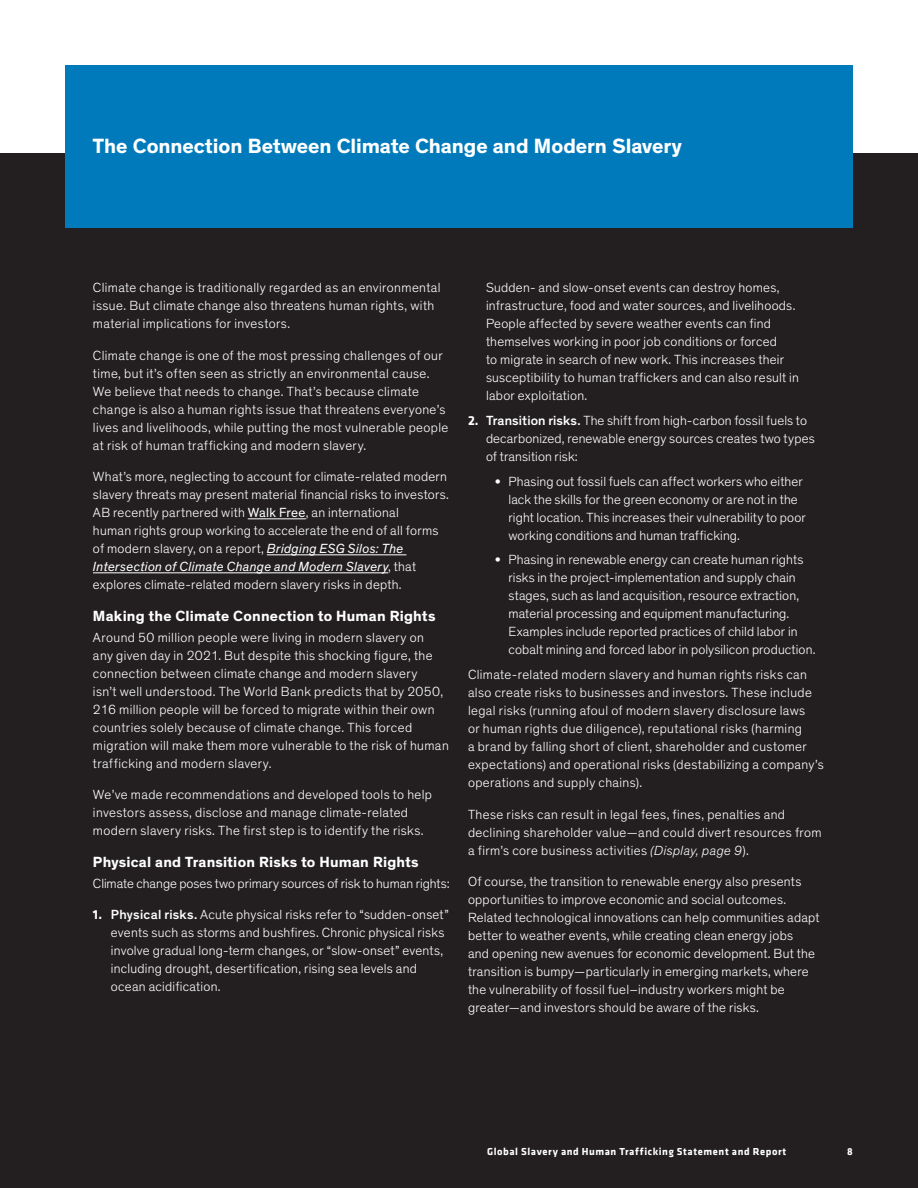
<style>
.page{position:relative;width:918px;height:1188px;background:#231f20}
.page>*{position:absolute;margin:0;border:0;box-sizing:border-box;transform-origin:0 0}
.Duo_Color_Box_Title_14_16_KO{font:700 21px "Theinhardt";letter-spacing:-.005em;color:#fff}
.Subhead_Level_1_Theinhardt_10_12_KO{font:700 15px "Theinhardt";letter-spacing:.015em;color:#fff}
.Body_Copy_9_12_KO{font:300 13.5px/18px "Theinhardt";letter-spacing:.02em;color:#fff}
.Body_Copy_9_12_KO-2{font:300 13.5px "Theinhardt";color:#fff}
.Page_Footer_7_11_Left{font:700 10.5px "Klavika";letter-spacing:.055em;color:#fff}
.s1{font-weight:400}
.s2{font-weight:400;font-style:italic}
.s3{font-family:"Klavika";font-weight:700}
.s4{font-weight:500}
.s5{font-weight:700}
.s6{font-style:italic}
</style>
<div class="page">
<div style="left:0;top:0;width:918px;height:156px;background:#fff"></div>
<div style="left:0;top:154px;width:918px;height:74px;background:#231f20"></div>
<div style="left:65px;top:66px;width:788px;height:162px;background:#007abb"></div>
<hr style="left:248px;top:519px;width:58px;height:1px;background:#fff">
<hr style="left:267px;top:555px;width:139px;height:1px;background:#fff">
<hr style="left:93px;top:573px;width:295px;height:1px;background:#fff">
<p class="Duo_Color_Box_Title_14_16_KO" style="left:93px;top:133px;width:590px">The Connection Between Climate Change and Modern Slavery</p>
<p class="Body_Copy_9_12_KO" style="left:93px;top:279px;width:349px">Climate change is traditionally regarded as an environmental issue. But climate change also threatens human rights, with material implications for investors.</p>
<p class="Body_Copy_9_12_KO" style="left:93px;top:346px;width:357px">Climate change is one of the most pressing challenges of our time, but it’s often seen as strictly an environmental cause.<br>We believe that needs to change. That’s because climate change is also a human rights issue that threatens everyone’s lives and livelihoods, while putting the most vulnerable people at risk of human trafficking and modern slavery.</p>
<p class="Body_Copy_9_12_KO" style="left:93px;top:468px;width:356px">What’s more, neglecting to account for climate-related modern slavery threats may present material financial risks to investors.<br>AB recently partnered with <span class="s1">Walk Free</span>, an international<br>human rights group working to accelerate the end of all forms of modern slavery, on a report, <span class="s2">Bridging ESG Silos: The Intersection of Climate Change and Modern Slavery</span>, that explores climate-related modern slavery risks in depth.</p>
<p class="Subhead_Level_1_Theinhardt_10_12_KO" style="left:93px;top:606px;width:344px">Making the Climate Connection to Human Rights</p>
<p class="Body_Copy_9_12_KO" style="left:93px;top:628px;width:357px">Around 50 million people were living in modern slavery on<br>any given day in 2021. But despite this shocking figure, the connection between climate change and modern slavery<br>isn’t well understood. The World Bank predicts that by 2050, 216 million people will be forced to migrate within their own countries solely because of climate change. This forced migration will make them more vulnerable to the risk of human trafficking and modern slavery.</p>
<p class="Body_Copy_9_12_KO" style="left:93px;top:786px;width:341px">We’ve made recommendations and developed tools to help investors assess, disclose and manage climate-related modern slavery risks. The first step is to identify the risks.</p>
<p class="Subhead_Level_1_Theinhardt_10_12_KO" style="left:93px;top:852px;width:327px">Physical and Transition Risks to Human Rights</p>
<p class="Body_Copy_9_12_KO-2" style="left:93px;top:875px;width:358px">Climate change poses two primary sources of risk to human rights:</p>
<p class="Body_Copy_9_12_KO" style="left:111px;top:906px;width:339px;text-indent:-18px"><span class="s3">1.</span> <span class="s4">Physical risks.</span> Acute physical risks refer to “sudden-onset” events such as storms and bushfires. Chronic physical risks involve gradual long-term changes, or “slow-onset” events, including drought, desertification, rising sea levels and ocean acidification.</p>
<p class="Body_Copy_9_12_KO" style="left:486px;top:279px;width:314px">Sudden- and slow-onset events can destroy homes, infrastructure, food and water sources, and livelihoods.<br>People affected by severe weather events can find themselves working in poor job conditions or forced<br>to migrate in search of new work. This increases their susceptibility to human traffickers and can also result in labor exploitation.</p>
<p class="Body_Copy_9_12_KO" style="left:486px;top:412px;width:330px;text-indent:-18px"><span class="s3">2.</span> <span class="s4">Transition risks.</span> The shift from high-carbon fossil fuels to decarbonized, renewable energy sources creates two types of transition risk:</p>
<p class="Body_Copy_9_12_KO" style="left:508px;top:472px;width:299px;text-indent:-14px"><span class="s5">•</span> Phasing out fossil fuels can affect workers who either lack the skills for the green economy or are not in the right location. This increases their vulnerability to poor working conditions and human trafficking.</p>
<p class="Body_Copy_9_12_KO" style="left:508px;top:551px;width:307px;text-indent:-14px"><span class="s5">•</span> Phasing in renewable energy can create human rights risks in the project-implementation and supply chain stages, such as land acquisition, resource extraction, material processing and equipment manufacturing.<br>Examples include reported practices of child labor in cobalt mining and forced labor in polysilicon production.</p>
<p class="Body_Copy_9_12_KO" style="left:468px;top:666px;width:357px">Climate-related modern slavery and human rights risks can also create risks to businesses and investors. These include legal risks (running afoul of modern slavery disclosure laws<br>or human rights due diligence), reputational risks (harming<br>a brand by falling short of client, shareholder and customer expectations) and operational risks (destabilizing a company’s operations and supply chains).</p>
<p class="Body_Copy_9_12_KO" style="left:468px;top:805px;width:355px">These risks can result in legal fees, fines, penalties and declining shareholder value—and could divert resources from a firm’s core business activities <span class="s6">(Display, page 9</span>).</p>
<p class="Body_Copy_9_12_KO" style="left:468px;top:873px;width:353px">Of course, the transition to renewable energy also presents opportunities to improve economic and social outcomes.<br>Related technological innovations can help communities adapt better to weather events, while creating clean energy jobs<br>and opening new avenues for economic development. But the transition is bumpy—particularly in emerging markets, where the vulnerability of fossil fuel–industry workers might be greater—and investors should be aware of the risks.</p>
<p class="Page_Footer_7_11_Left" style="left:487px;top:1144px;width:301px">Global Slavery and Human Trafficking Statement and Report</p>
<p class="Page_Footer_7_11_Left" style="left:847px;top:1144px;width:7px">8</p>
</div>
